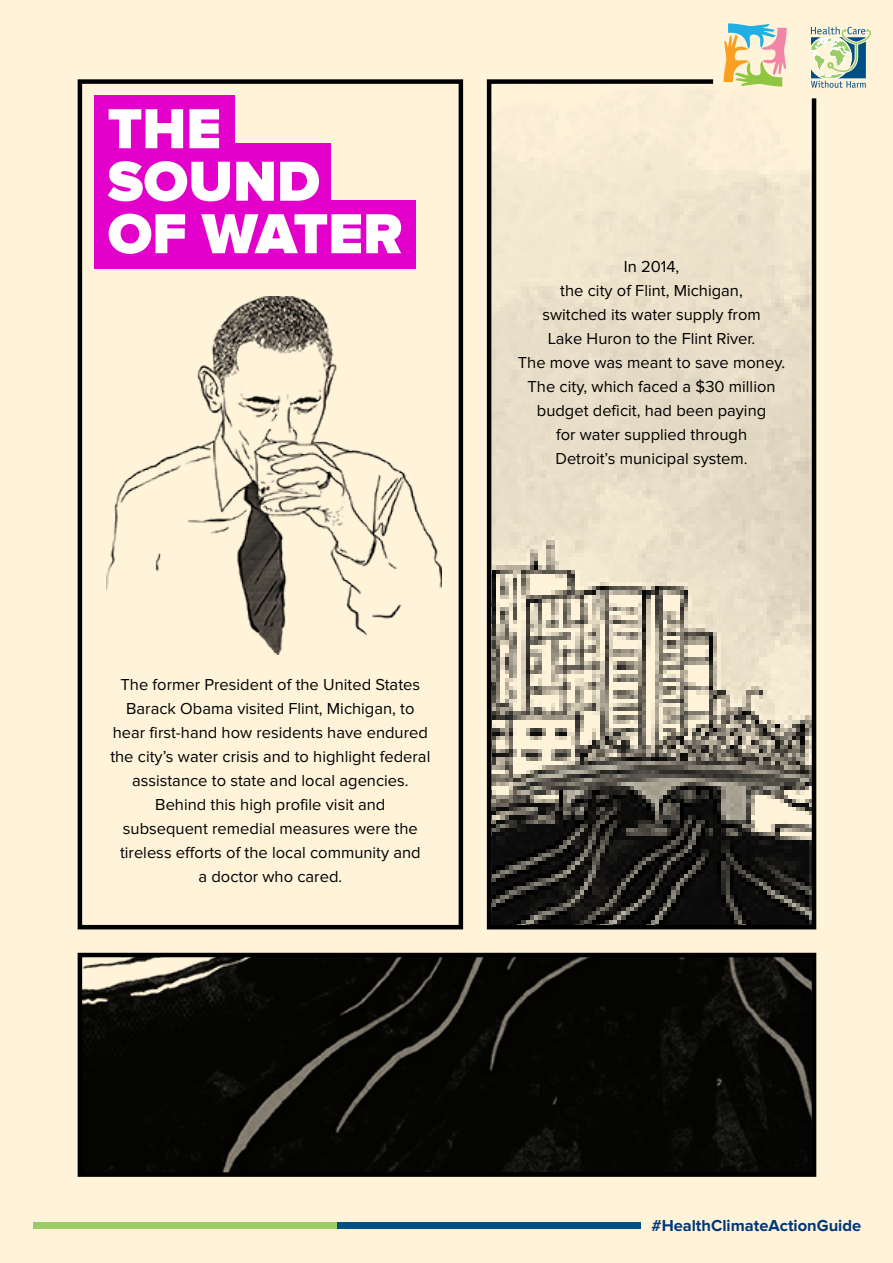
<style>
.page{position:relative;width:893px;height:1263px;background:#fff3da}
.page>*{position:absolute;margin:0;border:0;box-sizing:border-box;transform-origin:0 0}
.Story_-_Heading{font:900 58.5px/52.5px "Proxima Nova";color:#fff}
.Story_-_Body_Text{font:16.5px/24px "Proxima Nova";color:#000;text-align:center}
.Box_-_Body_Text__16p{font:700 16.5px "Proxima Nova";color:#003777}
</style>
<div class="page">
<img style="left:107px;top:296px;width:334px;height:359px">
<div style="left:78px;top:79px;width:385px;height:850px;border:4px solid #000"></div>
<div style="left:94px;top:95px;width:141px;height:69px;background:#e200ca"></div>
<div style="left:94px;top:143px;width:237px;height:69px;background:#e200ca"></div>
<div style="left:94px;top:200px;width:322px;height:69px;background:#e200ca"></div>
<svg style="left:486px;top:77px;width:331px;height:853px"></svg>
<img style="left:83px;top:958px;width:728px;height:214px">
<div style="left:78px;top:953px;width:738px;height:224px;border:4px solid #000"></div>
<div style="left:337px;top:1222px;width:304px;height:6px;background:#005083"></div>
<div style="left:33px;top:1222px;width:304px;height:6px;background:#9acc65"></div>
<svg style="left:724px;top:23px;width:63px;height:64px"></svg>
<svg style="left:811px;top:27px;width:60px;height:61px"></svg>
<p class="Story_-_Heading" style="left:108px;top:104px;width:297px">THE<br>SOUND<br>OF WATER</p>
<p class="Story_-_Body_Text" style="left:110px;top:673px;width:322px">The former President of the United States Barack Obama visited Flint, Michigan, to hear first-hand how residents have endured the city’s water crisis and to highlight federal assistance to state and local agencies.<br>Behind this high profile visit and<br>subsequent remedial measures were the tireless efforts of the local community and<br>a doctor who cared.</p>
<p class="Story_-_Body_Text" style="left:518px;top:254px;width:269px">In 2014,<br>the city of Flint, Michigan,<br>switched its water supply from<br>Lake Huron to the Flint River.<br>The move was meant to save money.<br>The city, which faced a $30 million budget deficit, had been paying<br>for water supplied through<br>Detroit’s municipal system.</p>
<p class="Box_-_Body_Text__16p" style="left:651px;top:1216px;width:211px">#HealthClimateActionGuide</p>
</div>
